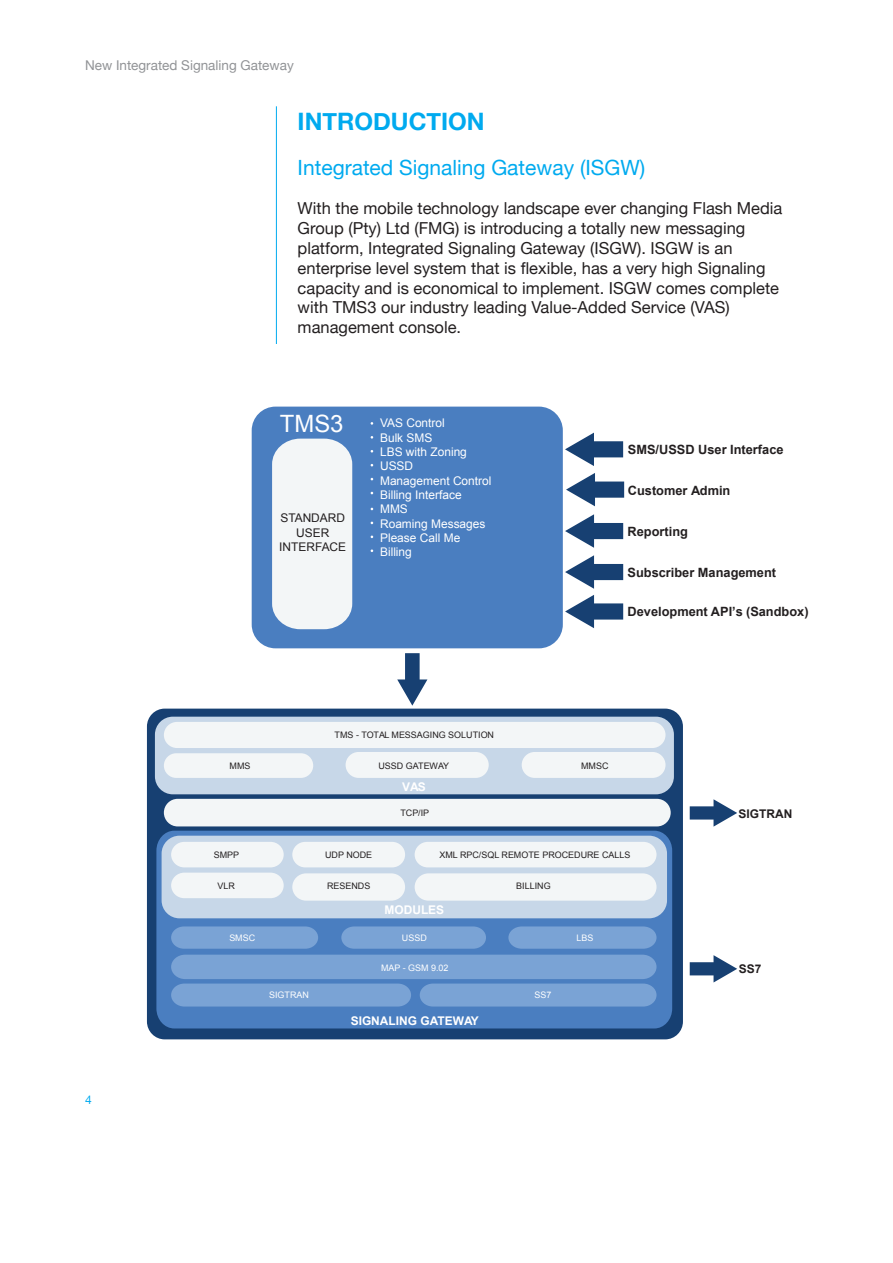
<style>
.page{position:relative;width:893px;height:1263px;background:#fff}
.page>*{position:absolute;margin:0;border:0;box-sizing:border-box;transform-origin:0 0}
.Head_1{font:700 24px "Helvetica Neue";color:#00aaef}
.t1{font:23.85px "Arial";color:#fff}
.Head_2{font:21px "Helvetica Neue";color:#00aaef}
.Body_Text{font:16.5px/19.8px "Helvetica Neue";color:#231f20}
.t2{font:13.5px "Helvetica Neue";color:#919396}
.t3{font:700 12.75px "Arial";color:#231f20}
.t4{font:12px/14.2px "Arial";color:#fff}
.t5{font:700 12px "Arial";color:#fff}
.t6{font:12px/14.2px "Arial";color:#231f20;text-align:center}
.t7{font:700 12px "Arial";color:#231f20}
.t8{font:12px "Helvetica Neue";color:#00aaef}
.t9{font:9px "Arial";color:#231f20}
.t10{font:9px "Arial";color:#fff}
</style>
<div class="page">
<hr style="left:276px;top:106px;width:1px;height:987px;background:#00aaef">
<div style="left:246px;top:345px;width:51px;height:756px;background:#fff"></div>
<div style="left:252px;top:407px;width:311px;height:241px;background:#4a7ec0;border-radius:24px"></div>
<div style="left:147px;top:709px;width:536px;height:330px;background:linear-gradient(to right,#184172,#174072);border-radius:18px"></div>
<svg style="left:156px;top:831px;width:516px;height:197px;background:#4b7ebf"></svg>
<div style="left:162px;top:836px;width:505px;height:82px;background:#c7d7e8;border-radius:18px"></div>
<div style="left:171px;top:842px;width:113px;height:25px;background:#f3f6f7;border-radius:13px"></div>
<div style="left:171px;top:873px;width:113px;height:25px;background:#f3f6f7;border-radius:13px"></div>
<div style="left:292px;top:842px;width:113px;height:25px;background:#f3f6f7;border-radius:13px"></div>
<div style="left:415px;top:842px;width:241px;height:25px;background:#f3f6f7;border-radius:13px"></div>
<div style="left:292px;top:873px;width:113px;height:28px;background:#f3f6f7;border-radius:14px"></div>
<div style="left:415px;top:873px;width:241px;height:28px;background:#f3f6f7;border-radius:14px"></div>
<svg style="left:171px;top:926px;width:147px;height:23px;background:#76a0d3"></svg>
<svg style="left:341px;top:926px;width:145px;height:23px;background:#76a0d3"></svg>
<svg style="left:508px;top:926px;width:148px;height:23px;background:#76a0d3"></svg>
<svg style="left:171px;top:955px;width:485px;height:51px;background:#749ed2"></svg>
<div style="left:164px;top:799px;width:507px;height:27px;background:#f3f6f7;border-radius:14px"></div>
<div style="left:155px;top:717px;width:519px;height:77px;background:#c7d7e8;border-radius:18px"></div>
<div style="left:164px;top:722px;width:501px;height:26px;background:#f3f6f7;border-radius:13px"></div>
<div style="left:164px;top:753px;width:149px;height:25px;background:#f3f6f7;border-radius:12px"></div>
<div style="left:346px;top:752px;width:143px;height:26px;background:#f3f6f7;border-radius:13px"></div>
<div style="left:522px;top:752px;width:143px;height:26px;background:#f3f6f7;border-radius:13px"></div>
<svg style="left:397px;top:653px;width:30px;height:53px"></svg>
<div style="left:272px;top:439px;width:80px;height:190px;background:#f3f6f7;border-radius:27px"></div>
<svg style="left:690px;top:799px;width:47px;height:28px"></svg>
<svg style="left:690px;top:955px;width:47px;height:27px"></svg>
<svg style="left:565px;top:433px;width:58px;height:33px"></svg>
<svg style="left:566px;top:473px;width:58px;height:33px"></svg>
<svg style="left:565px;top:514px;width:58px;height:34px"></svg>
<svg style="left:565px;top:555px;width:58px;height:34px"></svg>
<svg style="left:565px;top:595px;width:58px;height:33px"></svg>
<p class="t2" style="left:85px;top:57px;width:210px">New Integrated Signaling Gateway</p>
<p class="Head_1" style="left:298px;top:106px;width:189px">INTRODUCTION</p>
<p class="Head_2" style="left:298px;top:155px;width:349px">Integrated Signaling Gateway (ISGW)</p>
<p class="Body_Text" style="left:298px;top:198px;width:486px">With the mobile technology landscape ever changing Flash Media Group (Pty) Ltd (FMG) is introducing a totally new messaging platform, Integrated Signaling Gateway (ISGW). ISGW is an enterprise level system that is flexible, has a very high Signaling capacity and is economical to implement. ISGW comes complete with TMS3 our industry leading Value-Added Service (VAS) management console.</p>
<h2 class="t1" style="left:280px;top:408px;width:65px">TMS3</h2>
<p class="t6" style="left:279px;top:511px;width:68px">STANDARD<br>USER<br>INTERFACE</p>
<p class="t4" style="left:380px;top:416px;width:113px">VAS Control<br>Bulk SMS<br>LBS with Zoning<br>USSD<br>Management Control<br>Billing Interface<br>MMS<br>Roaming Messages<br>Please Call Me<br>Billing</p>
<p class="t3" style="left:628px;top:441px;width:157px">SMS/USSD User Interface</p>
<p class="t3" style="left:628px;top:482px;width:104px">Customer Admin</p>
<p class="t3" style="left:628px;top:523px;width:62px">Reporting</p>
<p class="t3" style="left:628px;top:564px;width:150px">Subscriber Management</p>
<p class="t3" style="left:628px;top:603px;width:183px">Development API’s (Sandbox)</p>
<p class="t9" style="left:335px;top:729px;width:161px">TMS - TOTAL MESSAGING SOLUTION</p>
<p class="t9" style="left:230px;top:760px;width:22px">MMS</p>
<p class="t9" style="left:378px;top:759px;width:72px">USSD GATEWAY</p>
<p class="t9" style="left:581px;top:760px;width:29px">MMSC</p>
<p class="t5" style="left:402px;top:779px;width:25px">VAS</p>
<p class="t9" style="left:400px;top:807px;width:30px">TCP/IP</p>
<p class="t7" style="left:739px;top:805px;width:55px">SIGTRAN</p>
<p class="t9" style="left:214px;top:849px;width:27px">SMPP</p>
<p class="t9" style="left:325px;top:848px;width:49px">UDP NODE</p>
<p class="t9" style="left:439px;top:848px;width:193px">XML RPC/SQL REMOTE PROCEDURE CALLS</p>
<p class="t9" style="left:218px;top:879px;width:19px">VLR</p>
<p class="t9" style="left:327px;top:880px;width:45px">RESENDS</p>
<p class="t9" style="left:516px;top:880px;width:36px">BILLING</p>
<p class="t8" style="left:85px;top:1093px;width:8px">4</p>
<p class="t5" style="left:384px;top:902px;width:61px">MODULES</p>
<p class="t10" style="left:229px;top:932px;width:27px">SMSC</p>
<p class="t10" style="left:402px;top:932px;width:26px">USSD</p>
<p class="t10" style="left:576px;top:932px;width:18px">LBS</p>
<p class="t10" style="left:381px;top:962px;width:69px">MAP - GSM 9.02</p>
<p class="t10" style="left:269px;top:988px;width:41px">SIGTRAN</p>
<p class="t10" style="left:535px;top:989px;width:18px">SS7</p>
<p class="t5" style="left:351px;top:1013px;width:130px">SIGNALING GATEWAY</p>
<p class="t7" style="left:739px;top:961px;width:24px">SS7</p>
</div>
